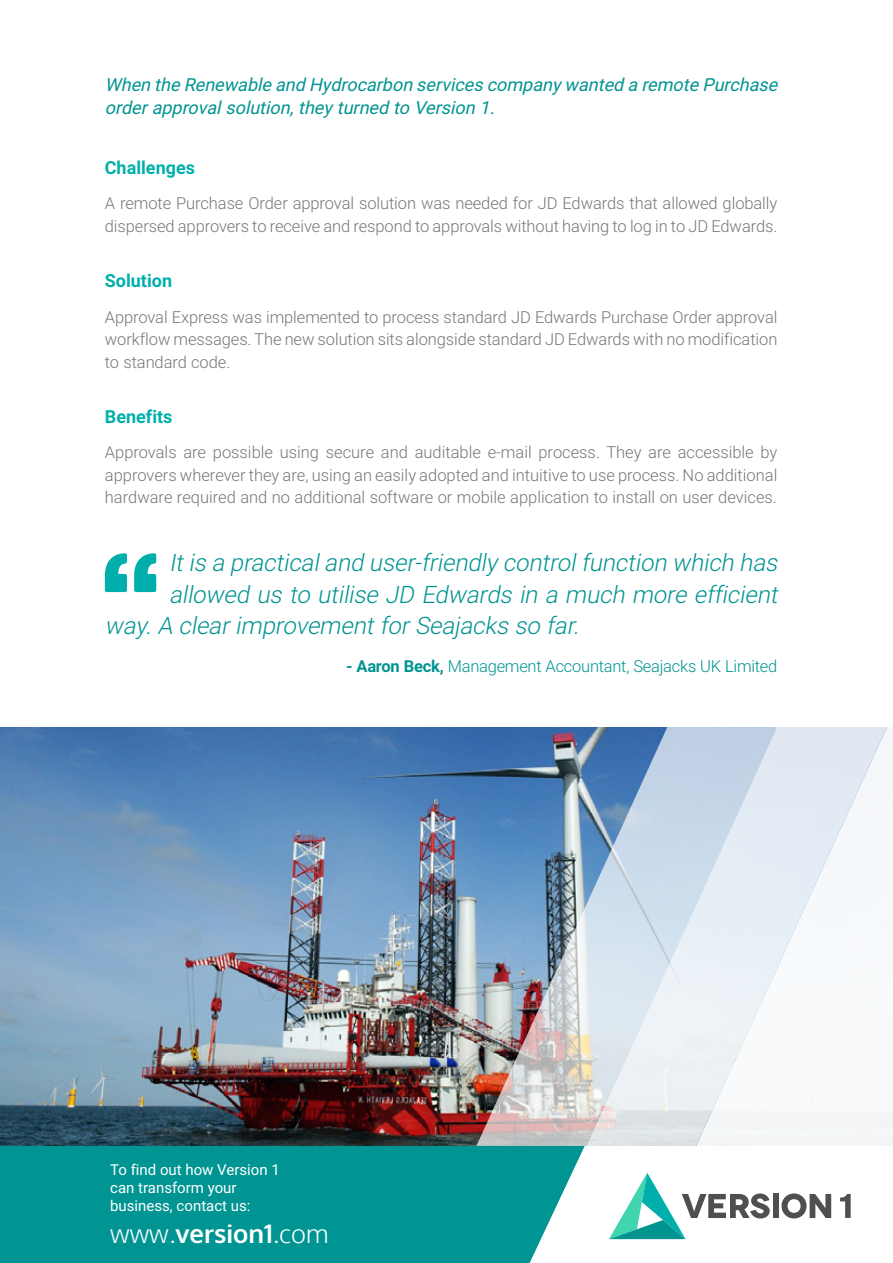
<style>
.page{position:relative;width:893px;height:1263px;background:#fff}
.page>*{position:absolute;margin:0;border:0;box-sizing:border-box;transform-origin:0 0}
.t1{font:300 25.65px "Oxygen";color:#fff}
.t2{font:italic 300 24px "Roboto";color:#009491}
.t3{font:italic 18px/22.5px "Roboto";color:#009491}
.t4{font:700 18px "Roboto";color:#00afab}
.t5{font:300 16.5px/22.5px "Roboto";letter-spacing:-.005em;color:#76767a;text-align:justify}
.t6{font:300 16.5px "Roboto";letter-spacing:-.015em;color:#009491}
.t7{font:15px "Roboto";color:#fff}
.s1{font-weight:700}
</style>
<div class="page">
<img style="left:0;top:727px;width:476px;height:419px">
<img style="left:476px;top:727px;width:109px;height:419px">
<svg style="left:585px;top:727px;width:110px;height:419px;background:#c0d1e1"></svg>
<svg style="left:695px;top:727px;width:198px;height:419px;fill:#f2f4f7"></svg>
<svg style="left:105px;top:553px;width:22px;height:39px"></svg>
<svg style="left:134px;top:553px;width:22px;height:39px"></svg>
<div style="left:0;top:1146px;width:585px;height:117px;background:#009592"></div>
<div style="left:773px;top:1194px;width:5px;height:24px;background:#4f4f4e"></div>
<svg style="left:781px;top:1193px;width:50px;height:25px"></svg>
<svg style="left:840px;top:1194px;width:11px;height:24px"></svg>
<svg style="left:609px;top:1173px;width:161px;height:66px"></svg>
<p class="t3" style="left:105px;top:73px;width:679px">When the Renewable and Hydrocarbon servicescompanywanted a remote Purchase orderapprovalsolution,theyturned to Version 1.</p>
<p class="t4" style="left:105px;top:155px;width:92px">Challenges</p>
<p class="t5" style="left:105px;top:191px;width:674px">A remote Purchase Order approval solution was needed for JD Edwards that allowed globally dispersed approvers to receive and respond to approvals without having to log in to JD Edwards.</p>
<p class="t4" style="left:105px;top:268px;width:69px">Solution</p>
<p class="t5" style="left:105px;top:305px;width:674px">Approval Express was implemented to process standard JD Edwards Purchase Order approval workflow messages. The new solution sits alongside standard JD Edwards with no modification to standard code.</p>
<p class="t4" style="left:105px;top:404px;width:69px">Benefits</p>
<p class="t5" style="left:105px;top:441px;width:674px">Approvals are possible using secure and auditable e-mail process. They are accessible by approvers wherever they are, using an easily adopted and intuitive to use process. No additional hardware required and no additional software or mobile application to install on user devices.</p>
<p class="t2" style="left:169px;top:546px;width:615px">Itis a practicaland user-friendly controlfunction which has</p>
<p class="t2" style="left:169px;top:577px;width:616px">allowed us to utilise JD Edwards in a much more efficient</p>
<p class="t2" style="left:105px;top:609px;width:481px">way.A clearimprovementforSeajacks so far.</p>
<p class="t6" style="left:346px;top:655px;width:433px"><span class="s1">- Aaron Beck,</span> Management Accountant, Seajacks UK Limited</p>
<p class="t7" style="left:110px;top:1159px;width:171px">To find out how Version 1</p>
<p class="t7" style="left:110px;top:1177px;width:128px">can transform your</p>
<p class="t7" style="left:110px;top:1195px;width:142px">business, contact us:</p>
<p class="t1" style="left:110px;top:1217px;width:220px">www.<span class="s1">version1</span>.com</p>
</div>
